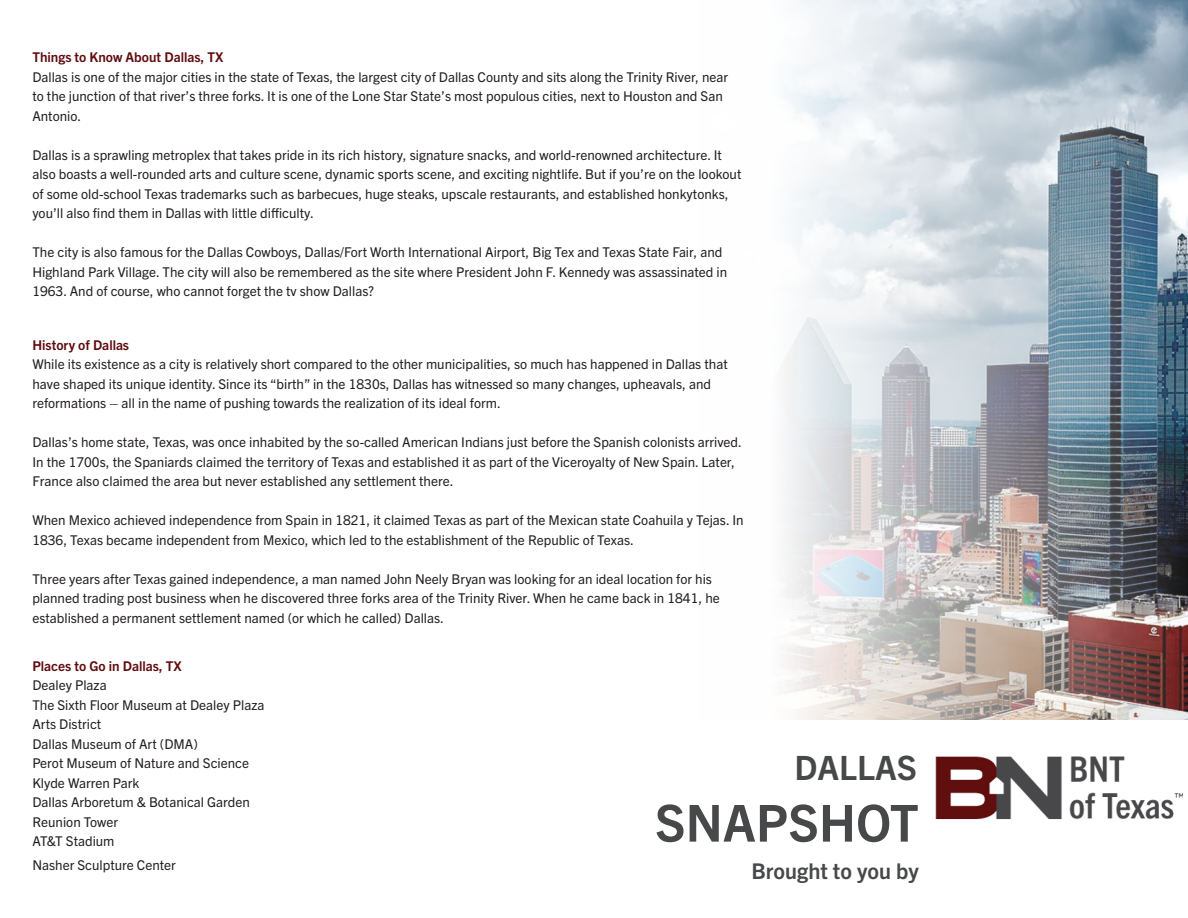
<style>
.page{position:relative;width:1188px;height:918px;background:#fff}
.page>*{position:absolute;margin:0;border:0;box-sizing:border-box;transform-origin:0 0}
.t1{font:700 51px "Trade Gothic Next LT Pro";color:#47484a}
.t2{font:700 33.6px "Trade Gothic Next LT Pro";color:#47484a}
.t3{font:700 21.75px "Trade Gothic Next LT Pro";color:#47484a}
.t4{font:13.5px/19.5px "Trade Gothic Next LT Pro";color:#231f20}
.t5{font:700 13.5px "Trade Gothic Next LT Pro";color:#600b0e}
</style>
<div class="page">
<img style="left:786px;top:0;width:402px;height:720px">
<img style="left:935px;top:756px;width:247px;height:64px">
<p class="t5" style="left:32px;top:48px;width:193px">Things to Know About Dallas, TX</p>
<p class="t4" style="left:32px;top:66px;width:697px">Dallas is one of the major cities in the state of Texas, the largest city of Dallas County and sits along the Trinity River, near to the junction of that river’s three forks. It is one of the Lone Star State’s most populous cities, next to Houston and San<br>Antonio.</p>
<p class="t4" style="left:32px;top:144px;width:711px">Dallas is a sprawling metroplex that takes pride in its rich history, signature snacks, and world-renowned architecture. It also boasts a well-rounded arts and culture scene, dynamic sports scene, and exciting nightlife. But if you’re on the lookout of some old-school Texas trademarks such as barbecues, huge steaks, upscale restaurants, and established honkytonks, you’ll also find them in Dallas with little difficulty.</p>
<p class="t4" style="left:32px;top:242px;width:696px">The city is also famous for the Dallas Cowboys, Dallas/Fort Worth International Airport, Big Tex and Texas State Fair, and<br>Highland Park Village. The city will also be remembered as the site where President John F. Kennedy was assassinated in<br>1963. And of course, who cannot forget the tv show Dallas?</p>
<p class="t5" style="left:32px;top:336px;width:98px">History of Dallas</p>
<p class="t4" style="left:32px;top:354px;width:697px">While its existence as a city is relatively short compared to the other municipalities, so much has happened in Dallas that have shaped its unique identity. Since its “birth” in the 1830s, Dallas has witnessed so many changes, upheavals, and reformations – all in the name of pushing towards the realization of its ideal form.</p>
<p class="t4" style="left:32px;top:432px;width:711px">Dallas’s home state, Texas, was once inhabited by the so-called American Indians just before the Spanish colonists arrived.<br>In the 1700s, the Spaniards claimed the territory of Texas and established it as part of the Viceroyalty of New Spain. Later,<br>France also claimed the area but never established any settlement there.</p>
<p class="t4" style="left:32px;top:510px;width:713px">When Mexico achieved independence from Spain in 1821, it claimed Texas as part of the Mexican state Coahuila y Tejas. In<br>1836, Texas became independent from Mexico, which led to the establishment of the Republic of Texas.</p>
<p class="t4" style="left:32px;top:568px;width:689px">Three years after Texas gained independence, a man named John Neely Bryan was looking for an ideal location for his planned trading post business when he discovered three forks area of the Trinity River. When he came back in 1841, he established a permanent settlement named (or which he called) Dallas.</p>
<p class="t5" style="left:32px;top:657px;width:151px">Places to Go in Dallas, TX</p>
<p class="t4" style="left:32px;top:675px;width:234px">Dealey Plaza<br>The Sixth Floor Museum at Dealey Plaza<br>Arts District<br>Dallas Museum of Art (DMA)<br>Perot Museum of Nature and Science<br>Klyde Warren Park<br>Dallas Arboretum &amp; Botanical Garden<br>Reunion Tower<br>AT&amp;T Stadium</p>
<p class="t4" style="left:32px;top:855px;width:145px">Nasher Sculpture Center</p>
<h2 class="t2" style="left:794px;top:745px;width:124px">DALLAS</h2>
<h1 class="t1" style="left:655px;top:788px;width:265px">SNAPSHOT</h1>
<h3 class="t3" style="left:751px;top:856px;width:169px">Brought to you by</h3>
</div>
